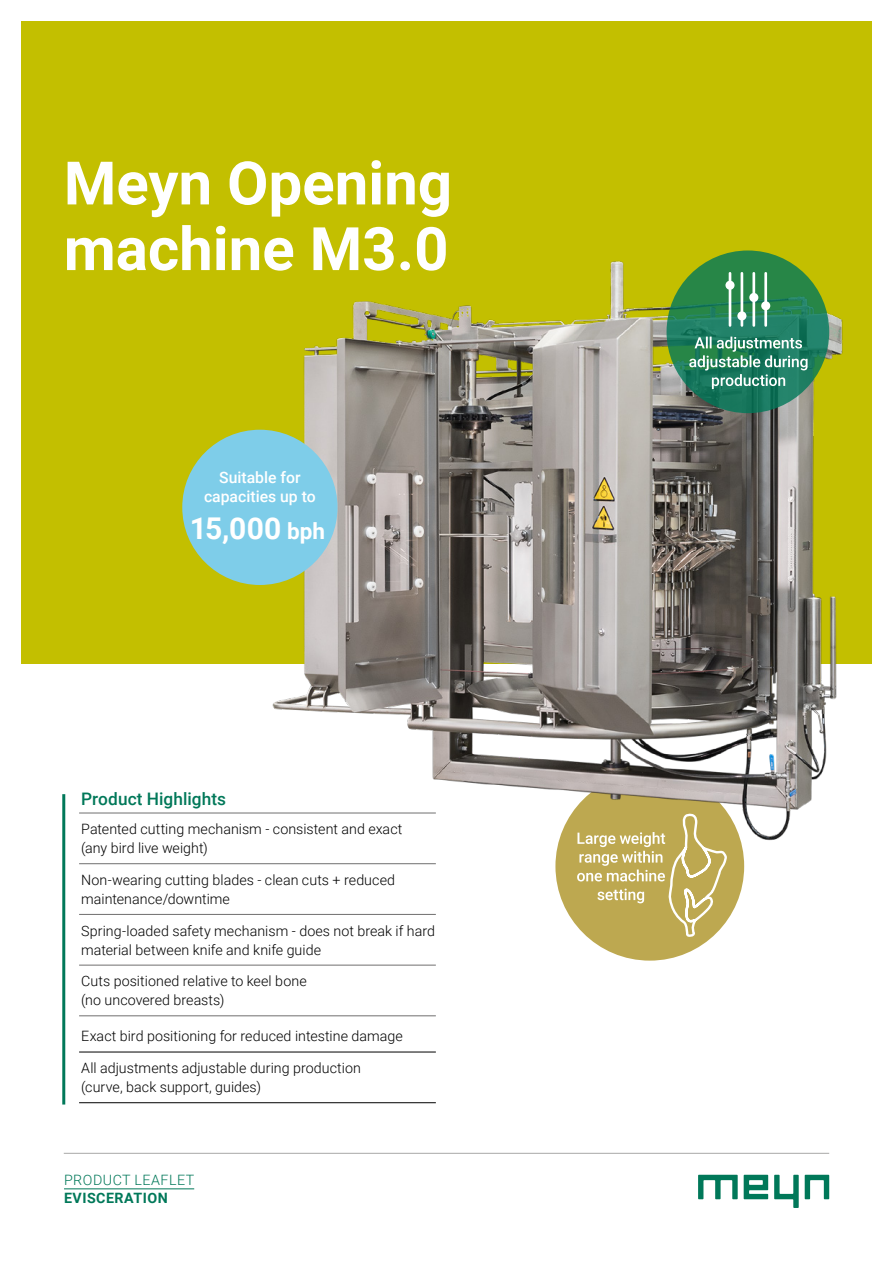
<style>
.page{position:relative;width:893px;height:1263px;background:#fff}
.page>*{position:absolute;margin:0;border:0;box-sizing:border-box;transform-origin:0 0}
.t1{font:700 60px/65.7px "Roboto";color:#fff}
.t2{font:700 30px "Roboto";color:#fff}
.t3{font:500 17.25px "Roboto";letter-spacing:.005em;color:#007859}
.t4{font:500 15.75px/18.8px "Roboto";color:#fff;text-align:center}
.t5{font:300 14.25px/18.8px "Roboto";letter-spacing:.005em;color:#000}
.t6{font:300 14.25px "Roboto";letter-spacing:.035em;color:#007859}
.t7{font:700 14.25px "Roboto";letter-spacing:.035em;color:#007859}
.s1{font-size:22.5px}
</style>
<div class="page">
<svg style="left:698px;top:1175px;width:40px;height:24px"></svg>
<svg style="left:744px;top:1175px;width:24px;height:24px"></svg>
<svg style="left:774px;top:1175px;width:25px;height:33px"></svg>
<svg style="left:805px;top:1175px;width:24px;height:24px"></svg>
<hr style="left:64px;top:1188px;width:130px;height:1px;background:#007859">
<hr style="left:64px;top:1153px;width:765px;height:1px;background:#a8a8a7">
<div style="left:21px;top:21px;width:851px;height:643px;background:#c3bf00"></div>
<div style="left:555px;top:772px;width:189px;height:189px;background:#bda850;border-radius:50%"></div>
<svg style="left:577px;top:859px;width:150px;height:94px"></svg>
<img style="left:272px;top:256px;width:571px;height:603px">
<div style="left:182px;top:430px;width:155px;height:155px;background:#7ecde9;border-radius:50%"></div>
<hr style="left:79px;top:813px;width:357px;height:1px;background:#706f6f">
<hr style="left:79px;top:863px;width:357px;height:1px;background:#706f6f">
<hr style="left:79px;top:914px;width:357px;height:1px;background:#706f6f">
<hr style="left:79px;top:965px;width:357px;height:1px;background:#706f6f">
<hr style="left:79px;top:1015px;width:357px;height:1px;background:#706f6f">
<hr style="left:79px;top:1052px;width:357px;height:1px;background:#000">
<hr style="left:79px;top:1102px;width:357px;height:1px;background:#000">
<hr style="left:62px;top:794px;width:3px;height:310px;background:#007859">
<svg style="left:666px;top:250px;width:163px;height:163px"></svg>
<hr style="left:729px;top:273px;width:2px;height:52px;background:#fff">
<hr style="left:741px;top:273px;width:2px;height:52px;background:#fff">
<hr style="left:752px;top:273px;width:3px;height:52px;background:#fff">
<hr style="left:764px;top:273px;width:3px;height:52px;background:#fff">
<div style="left:725px;top:281px;width:9px;height:9px;background:#fff;border-radius:50%"></div>
<div style="left:737px;top:311px;width:9px;height:9px;background:#fff;border-radius:50%"></div>
<div style="left:749px;top:293px;width:9px;height:9px;background:#fff;border-radius:50%"></div>
<div style="left:761px;top:301px;width:9px;height:9px;background:#fff;border-radius:50%"></div>
<svg style="left:689px;top:337px;width:118px;height:52px"></svg>
<h1 class="t1" style="left:64px;top:148px;width:390px">Meyn Opening machine M3.0</h1>
<p class="t4" style="left:204px;top:467px;width:113px">Suitable for capacities up to</p>
<h2 class="t2" style="left:190px;top:508px;width:137px">15,000 <span class="s1">bph</span></h2>
<p class="t3" style="left:81px;top:786px;width:146px">Product Highlights</p>
<p class="t5" style="left:81px;top:819px;width:323px">Patented cutting mechanism - consistent and exact (any bird live weight)</p>
<p class="t5" style="left:81px;top:870px;width:315px">Non-wearing cutting blades - clean cuts + reduced maintenance/downtime</p>
<p class="t5" style="left:81px;top:921px;width:355px">Spring-loaded safety mechanism - does not break if hard material between knife and knife guide</p>
<p class="t5" style="left:81px;top:971px;width:227px">Cuts positioned relative to keel bone (no uncovered breasts)</p>
<p class="t5" style="left:81px;top:1026px;width:323px">Exact bird positioning for reduced intestine damage</p>
<p class="t5" style="left:81px;top:1058px;width:281px">All adjustments adjustable during production (curve, back support, guides)</p>
<p class="t6" style="left:64px;top:1170px;width:132px">PRODUCT LEAFLET</p>
<p class="t7" style="left:64px;top:1188px;width:105px">EVISCERATION</p>
</div>
